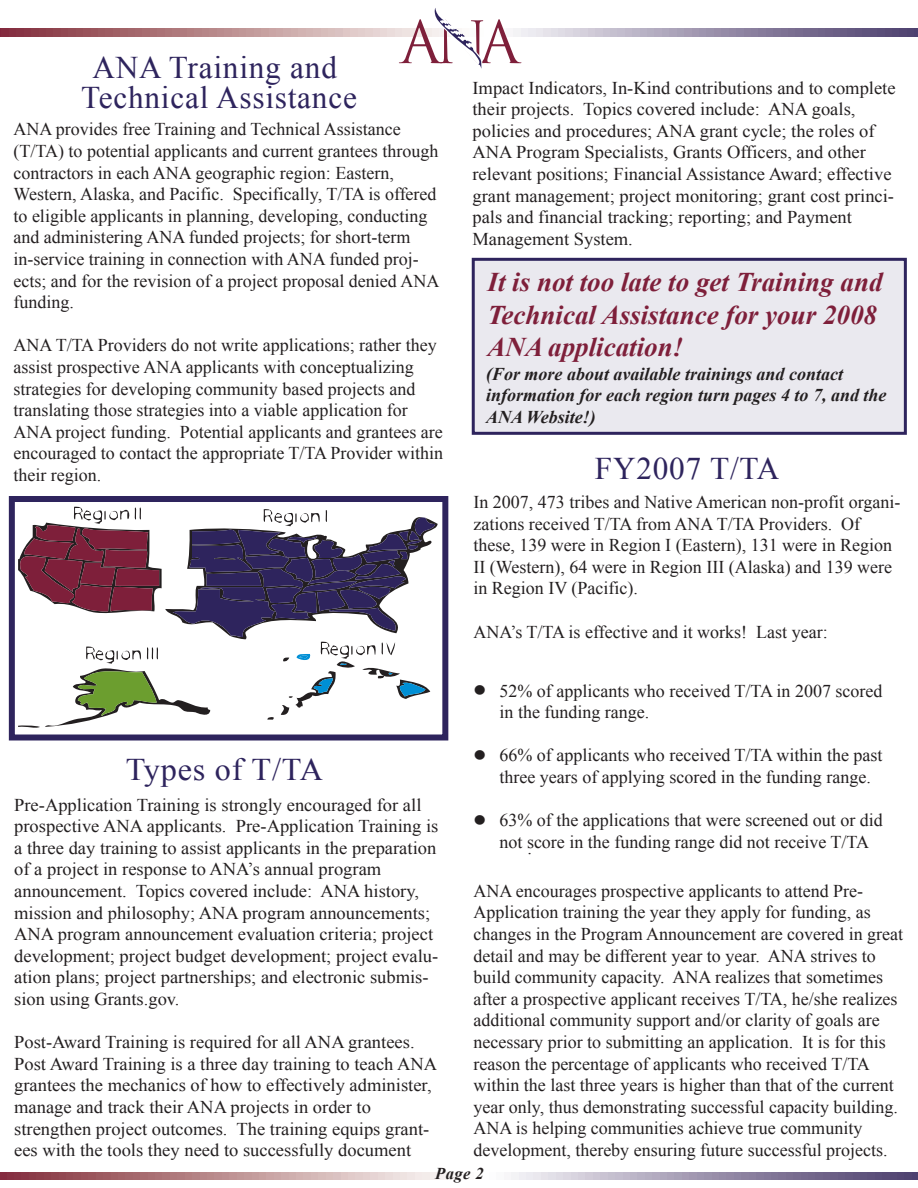
<style>
.page{position:relative;width:918px;height:1188px;background:#fff}
.page>*{position:absolute;margin:0;border:0;box-sizing:border-box;transform-origin:0 0}
.t1{font:700 36px/64.8px "Times New Roman";color:#231f20;text-align:justify}
.t2{font:31.5px/29.7px "Times New Roman";letter-spacing:.025em;color:#2e245d;text-align:center}
.t3{font:italic 700 27px/32.4px "Times New Roman";color:#7e1f3a}
.t4{font:18px/21.6px "Times New Roman";color:#231f20}
.t5{font:italic 700 18px/21.6px "Times New Roman";color:#231f20}
.t6{font:italic 700 16.5px "Times New Roman";color:#231f20}
</style>
<div class="page">
<div style="left:473px;top:259px;width:432px;height:174px;background:#eae9ef"></div>
<svg style="left:18px;top:506px;width:420px;height:222px"></svg>
<div style="left:9px;top:496px;width:439px;height:245px;border:6px solid #2e245d"></div>
<svg style="left:0;top:29px;width:918px;height:7px;background:#a88a9a"></svg>
<svg style="left:398px;top:8px;width:123px;height:61px"></svg>
<svg style="left:0;top:1172px;width:918px;height:8px;background:#b298a6"></svg>
<div style="left:472px;top:258px;width:435px;height:177px;border:3px solid #2e245d"></div>
<p class="t2" style="left:81px;top:53px;width:277px">ANA Training and<br>Technical Assistance</p>
<p class="t4" style="left:14px;top:118px;width:427px">ANA provides free Training and Technical Assistance (T/TA) to potential applicants and current grantees through contractors in each ANA geographic region: Eastern, Western, Alaska, and Pacific. Specifically, T/TA is offered to eligible applicants in planning, developing, conducting and administering ANA funded projects; for short-term in-service training in connection with ANA funded proj&shy;ects; and for the revision of a project proposal denied ANA funding.</p>
<p class="t4" style="left:14px;top:334px;width:431px">ANA T/TA Providers do not write applications; rather they assist prospective ANA applicants with conceptualizing strategies for developing community based projects and translating those strategies into a viable application for ANA project funding. Potential applicants and grantees are encouraged to contact the appropriate T/TA Provider within their region.</p>
<p class="t2" style="left:126px;top:754px;width:199px">Types of T/TA</p>
<p class="t4" style="left:14px;top:793px;width:426px">Pre-Application Training is strongly encouraged for all prospective ANA applicants. Pre-Application Training is a three day training to assist applicants in the preparation of a project in response to ANA’s annual program announcement. Topics covered include: ANA history, mission and philosophy; ANA program announcements; ANA program announcement evaluation criteria; project development; project budget development; project evalu&shy;ation plans; project partnerships; and electronic submis&shy;sion using Grants.gov.</p>
<p class="t4" style="left:14px;top:1031px;width:425px">Post-Award Training is required for all ANA grantees.<br>Post Award Training is a three day training to teach ANA grantees the mechanics of how to effectively administer, manage and track their ANA projects in order to strengthen project outcomes. The training equips grant&shy;ees with the tools they need to successfully document</p>
<p class="t4" style="left:472px;top:77px;width:425px">Impact Indicators, In-Kind contributions and to complete their projects. Topics covered include: ANA goals, policies and procedures; ANA grant cycle; the roles of ANA Program Specialists, Grants Officers, and other relevant positions; Financial Assistance Award; effective grant management; project monitoring; grant cost princi&shy;pals and financial tracking; reporting; and Payment Management System.</p>
<p class="t3" style="left:488px;top:265px;width:397px">It is not too late to get Training and<br>Technical Assistance for your 2008<br>ANA application!</p>
<p class="t5" style="left:486px;top:362px;width:402px">(For more about available trainings and contact information for each region turn pages 4 to 7, and the<br>ANA Website!)</p>
<p class="t2" style="left:595px;top:453px;width:186px">FY2007 T/TA</p>
<p class="t4" style="left:473px;top:491px;width:429px">In 2007, 473 tribes and Native American non-profit organi&shy;zations received T/TA from ANA T/TA Providers. Of these, 139 were in Region I (Eastern), 131 were in Region II (Western), 64 were in Region III (Alaska) and 139 were in Region IV (Pacific).</p>
<p class="t4" style="left:473px;top:620px;width:356px">ANA’s T/TA is effective and it works! Last year:</p>
<p class="t4" style="left:500px;top:679px;width:385px">52% of applicants who received T/TA in 2007 scored in the funding range.</p>
<p class="t4" style="left:500px;top:744px;width:385px">66% of applicants who received T/TA within the past three years of applying scored in the funding range.</p>
<p class="t4" style="left:500px;top:809px;width:385px">63% of the applications that were screened out or did not score in the funding range did not receive T/TA</p>
<p class="t1" style="left:473px;top:657px;width:14px">• • •</p>
<p class="t4" style="left:527px;top:836px;width:6px">.</p>
<p class="t4" style="left:473px;top:880px;width:431px">ANA encourages prospective applicants to attend Pre-Application training the year they apply for funding, as changes in the Program Announcement are covered in great detail and may be different year to year. ANA strives to build community capacity. ANA realizes that sometimes after a prospective applicant receives T/TA, he/she realizes additional community support and/or clarity of goals are necessary prior to submitting an application. It is for this reason the percentage of applicants who received T/TA within the last three years is higher than that of the current year only, thus demonstrating successful capacity building.<br>ANA is helping communities achieve true community development, thereby ensuring future successful projects.</p>
<p class="t6" style="left:435px;top:1162px;width:50px">Page 2</p>
</div>
